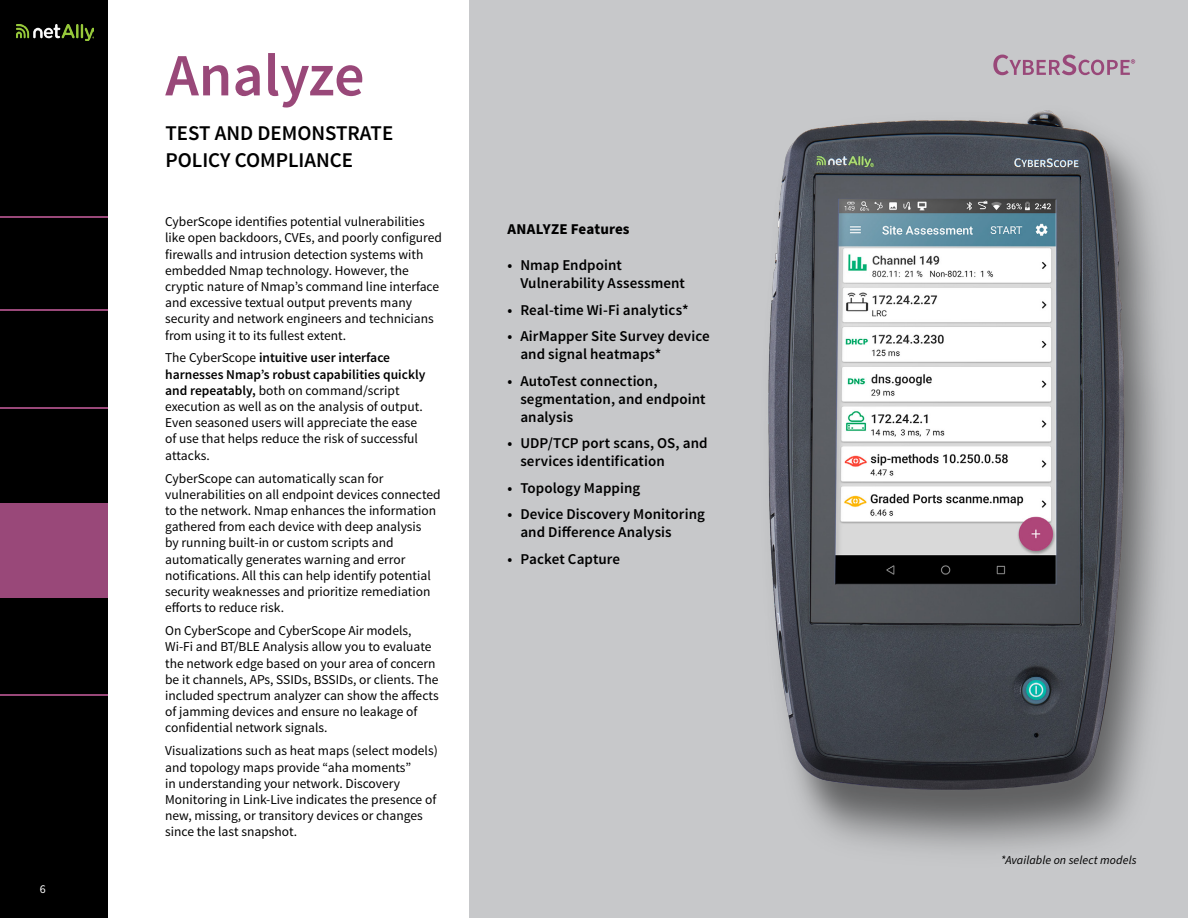
<style>
.page{position:relative;width:1188px;height:918px;background:#fff}
.page>*{position:absolute;margin:0;border:0;box-sizing:border-box;transform-origin:0 0}
.t1{font:600 60px "Source Sans Pro";color:#994879}
.t2{font:600 21px/27px "Source Sans Pro";color:#000}
.t3{font:600 15px/18px "Source Sans Pro";letter-spacing:.005em;color:#000}
.t4{font:700 15px "Source Sans Pro";letter-spacing:.005em;color:#000}
.t5{font:13.5px/16.2px "Source Sans Pro";color:#000}
.t6{font:italic 12px "Source Sans Pro";letter-spacing:.01em;color:#000}
.t7{font:12px "Source Sans Pro";color:#fff}
.s1{font-weight:600}
</style>
<div class="page">
<div style="left:470px;top:0;width:718px;height:918px;background:#c7c8ca"></div>
<img style="left:768px;top:110px;width:394px;height:740px">
<div style="left:1px;top:1px;width:106px;height:916px;background:#000"></div>
<div style="left:0;top:0;width:108px;height:918px;border:2px solid #000"></div>
<hr style="left:0;top:216px;width:108px;height:1px;background:#994879">
<hr style="left:0;top:310px;width:108px;height:1px;background:#994879">
<hr style="left:0;top:407px;width:108px;height:1px;background:#994879">
<hr style="left:0;top:695px;width:108px;height:1px;background:#994879">
<img style="left:16px;top:24px;width:78px;height:17px">
<div style="left:0;top:504px;width:108px;height:94px;background:#994879"></div>
<svg style="left:993px;top:55px;width:142px;height:20px"></svg>
<p class="t7" style="left:40px;top:882px;width:7px">6</p>
<h1 class="t1" style="left:165px;top:38px;width:201px">Analyze</h1>
<h2 class="t2" style="left:165px;top:120px;width:229px">TEST AND DEMONSTRATE<br>POLICY COMPLIANCE</h2>
<p class="t5" style="left:165px;top:214px;width:278px">CyberScope identifies potential vulnerabilities like open backdoors, CVEs, and poorly configured firewalls and intrusion detection systems with embedded Nmap technology. However, the cryptic nature of Nmap’s command line interface and excessive textual output prevents many security and network engineers and technicians from using it to its fullest extent.</p>
<p class="t5" style="left:165px;top:350px;width:262px">The CyberScope <span class="s1">intuitive user interface harnesses Nmap’s robust capabilities quickly and repeatably,</span> both on command/script execution as well as on the analysis of output.<br>Even seasoned users will appreciate the ease of use that helps reduce the risk of successful attacks.</p>
<p class="t5" style="left:165px;top:470px;width:277px">CyberScope can automatically scan for vulnerabilities on all endpoint devices connected to the network. Nmap enhances the information gathered from each device with deep analysis<br>by running built-in or custom scripts and automatically generates warning and error notifications. All this can help identify potential security weaknesses and prioritize remediation efforts to reduce risk.</p>
<p class="t5" style="left:165px;top:623px;width:275px">On CyberScope and CyberScope Air models, Wi-Fi and BT/BLE Analysis allow you to evaluate the network edge based on your area of concern be it channels, APs, SSIDs, BSSIDs, or clients. The included spectrum analyzer can show the affects of jamming devices and ensure no leakage of confidential network signals.</p>
<p class="t5" style="left:165px;top:743px;width:274px">Visualizations such as heat maps (select models) and topology maps provide “aha moments”<br>in understanding your network. Discovery Monitoring in Link-Live indicates the presence of new, missing, or transitory devices or changes since the last snapshot.</p>
<p class="t4" style="left:508px;top:219px;width:124px">ANALYZE Features</p>
<p class="t3" style="left:520px;top:256px;width:166px;text-indent:-13px">• Nmap Endpoint<br>Vulnerability Assessment</p>
<p class="t3" style="left:508px;top:301px;width:183px">• Real-time Wi-Fi analytics*</p>
<p class="t3" style="left:520px;top:327px;width:191px;text-indent:-13px">• AirMapper Site Survey device and signal heatmaps*</p>
<p class="t3" style="left:520px;top:372px;width:187px;text-indent:-13px">• AutoTest connection, segmentation, and endpoint analysis</p>
<p class="t3" style="left:520px;top:434px;width:189px;text-indent:-13px">• UDP/TCP port scans, OS, and services identification</p>
<p class="t3" style="left:508px;top:479px;width:134px">• Topology Mapping</p>
<p class="t3" style="left:520px;top:505px;width:186px;text-indent:-13px">• Device Discovery Monitoring and Difference Analysis</p>
<p class="t3" style="left:508px;top:550px;width:114px">• Packet Capture</p>
<p class="t6" style="left:1001px;top:852px;width:137px">*Available on select models</p>
</div>
